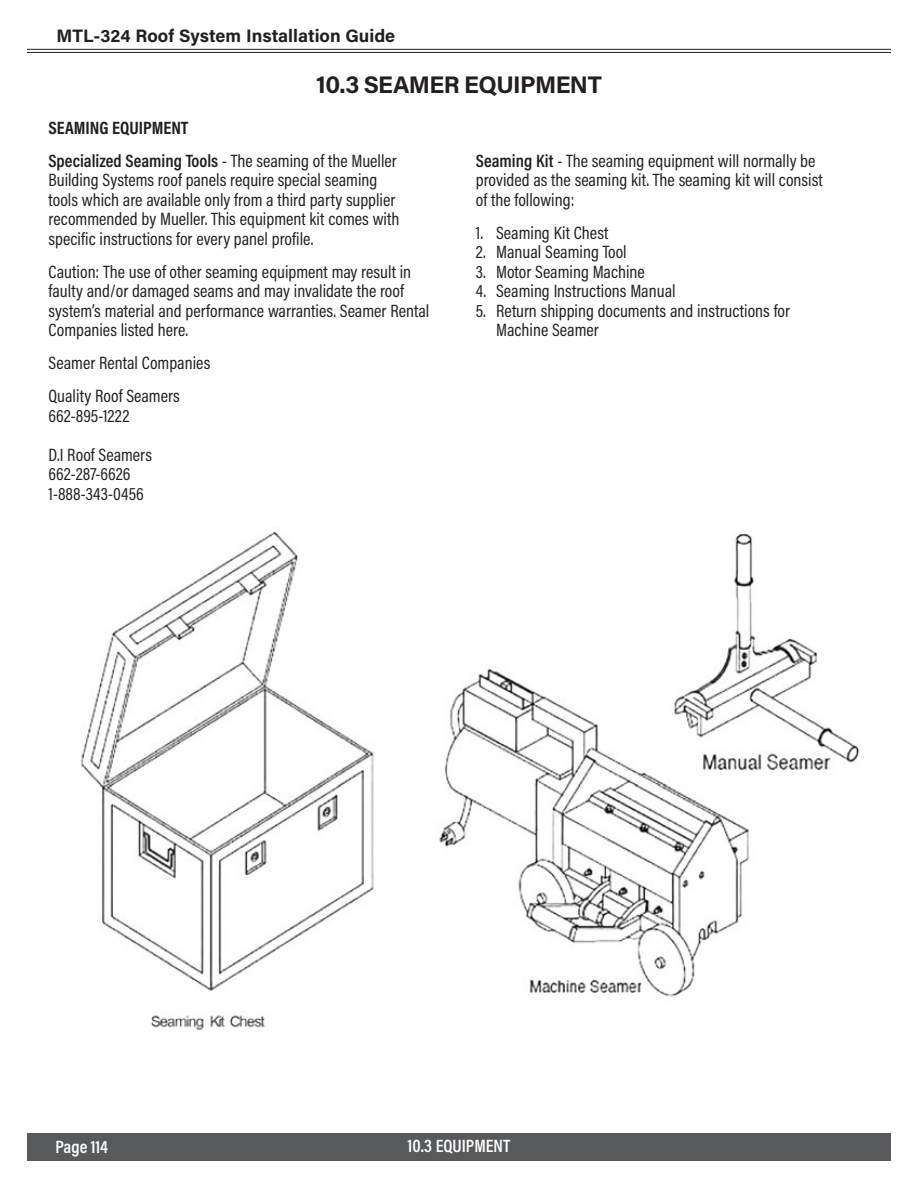
<style>
.page{position:relative;width:918px;height:1188px;background:#fff}
.page>*{position:absolute;margin:0;border:0;box-sizing:border-box;transform-origin:0 0}
.t1{font:700 24px "Acumin Pro";letter-spacing:-.025em;color:#231f20}
.t2{font:18px/19.5px "Acumin Pro Cond";color:#231f20}
.t3{font:600 18px/33px "Acumin Pro Cond";color:#231f20}
.t4{font:700 18px "Acumin Pro";color:#231f20}
.t5{font:600 18px "Acumin Pro Cond";color:#fff}
.s1{font-weight:700}
.s2{font-weight:400}
.s3{font-weight:600}
</style>
<div class="page">
<div style="left:27px;top:1134px;width:864px;height:27px;background:#58595b"></div>
<hr style="left:27px;top:49px;width:864px;height:1px;background:#231f20">
<hr style="left:27px;top:52px;width:864px;height:1px;background:#231f20">
<img style="left:81px;top:531px;width:779px;height:499px">
<p class="t4" style="left:57px;top:23px;width:340px">MTL-324 Roof System Installation Guide</p>
<h1 class="t1" style="left:316px;top:68px;width:287px">10.3 SEAMER EQUIPMENT</h1>
<p class="t3" style="left:49px;top:111px;width:350px"><span class="s1">SEAMING EQUIPMENT<br></span>Specialized Seaming Tools <span class="s2">- The seaming of the Mueller</span></p>
<p class="t2" style="left:49px;top:170px;width:352px">Building Systems roof panels require special seaming tools which are available only from a third party supplier recommended by Mueller. This equipment kit comes with specific instructions for every panel profile.</p>
<p class="t2" style="left:49px;top:262px;width:382px">Caution: The use of other seaming equipment may result in faulty and/or damaged seams and may invalidate the roof system’s material and performance warranties. Seamer Rental Companies listed here.</p>
<p class="t2" style="left:49px;top:346px;width:163px;line-height:33px">Seamer Rental Companies<br>Quality Roof Seamers</p>
<p class="t2" style="left:49px;top:396px;width:105px;line-height:39px">662-895-1222<br>D.I Roof Seamers</p>
<p class="t2" style="left:49px;top:464px;width:97px">662-287-6626<br>1-888-343-0456</p>
<p class="t2" style="left:476px;top:151px;width:348px"><span class="s3">Seaming Kit</span> - The seaming equipment will normally be provided as the seaming kit. The seaming kit will consist of the following:</p>
<p class="t2" style="left:476px;top:223px;width:134px">1. Seaming Kit Chest</p>
<p class="t2" style="left:476px;top:242px;width:152px">2. Manual Seaming Tool</p>
<p class="t2" style="left:476px;top:262px;width:171px">3. Motor Seaming Machine</p>
<p class="t2" style="left:476px;top:281px;width:201px">4. Seaming Instructions Manual</p>
<p class="t2" style="left:496px;top:301px;width:295px;text-indent:-20px">5. Return shipping documents and instructions for<br>Machine Seamer</p>
<p class="t5" style="left:56px;top:1135px;width:54px">Page 114</p>
<p class="t5" style="left:408px;top:1134px;width:104px">10.3 EQUIPMENT</p>
</div>
